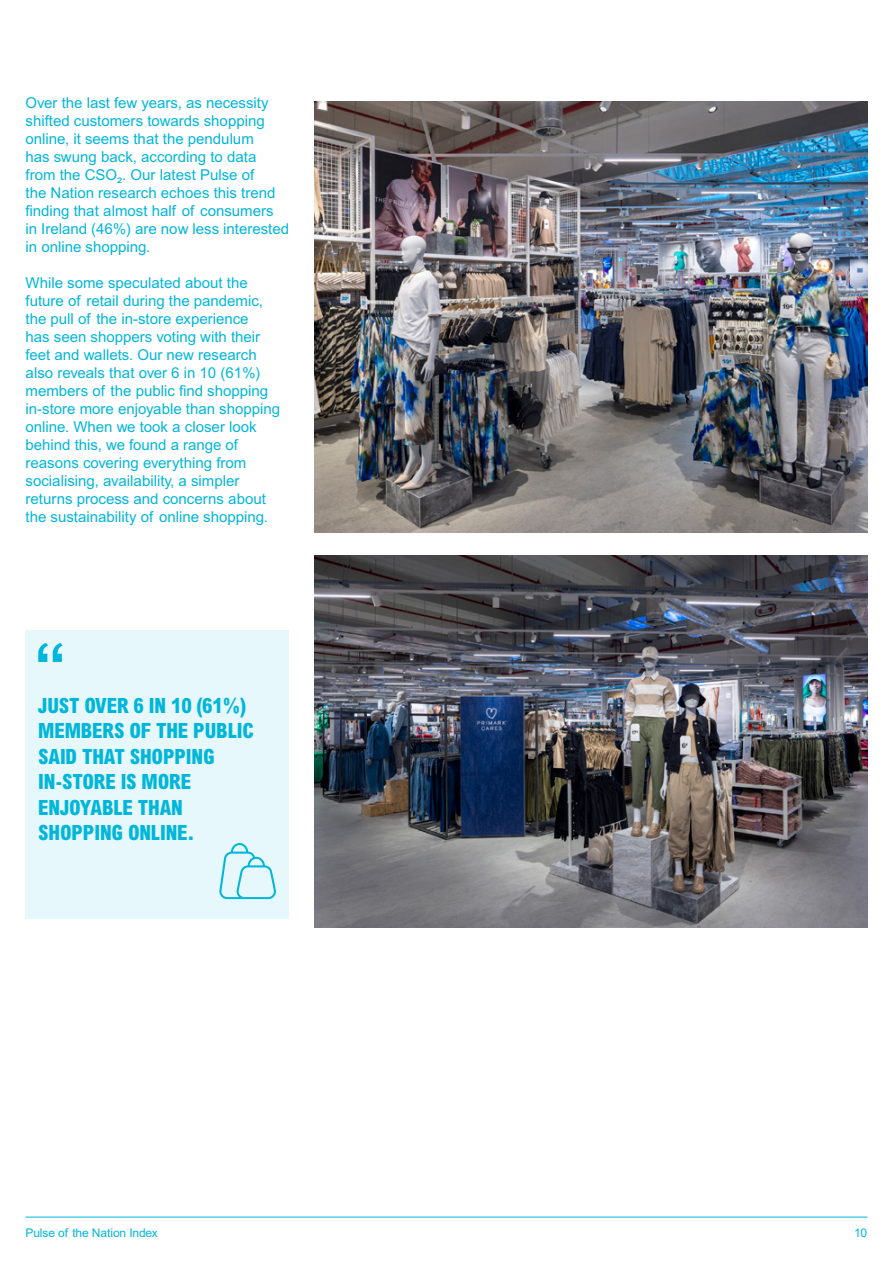
<style>
.page{position:relative;width:893px;height:1263px;background:#fff}
.page>*{position:absolute;margin:0;border:0;box-sizing:border-box;transform-origin:0 0}
.t1{font:800 condensed 21px/25.5px "Arial MT Pro";letter-spacing:-.01em;color:#00b6da}
.t2{font:15px/18px "Arial MT Pro";color:#00b6da}
.t3{font:12px "Arial MT Pro";letter-spacing:-.01em;color:#00b6da}
</style>
<div class="page">
<hr style="left:26px;top:1217px;width:841px;height:1px;background:#00b6da">
<div style="left:26px;top:630px;width:263px;height:288px;background:#e6f8fb"></div>
<svg style="left:38px;top:643px;width:25px;height:19px"></svg>
<svg style="left:219px;top:843px;width:57px;height:56px"></svg>
<img style="left:315px;top:556px;width:552px;height:371px">
<img style="left:315px;top:101px;width:552px;height:431px">
<p class="t2" style="left:26px;top:94px;width:265px">Over the last few years, as necessity shifted customers towards shopping online, it seems that the pendulum<br>has swung back, according to data from the CSO₂. Our latest Pulse of<br>the Nation research echoes this trend finding that almost half of consumers<br>in Ireland (46%) are now less interested in online shopping.</p>
<p class="t2" style="left:26px;top:274px;width:256px">While some speculated about the future of retail during the pandemic, the pull of the in-store experience<br>has seen shoppers voting with their feet and wallets. Our new research also reveals that over 6 in 10 (61%) members of the public find shopping in-store more enjoyable than shopping online. When we took a closer look behind this, we found a range of reasons covering everything from socialising, availability, a simpler returns process and concerns about the sustainability of online shopping.</p>
<h1 class="t1" style="left:38px;top:693px;width:217px">JUST OVER 6 IN 10 (61%)<br>MEMBERS OF THE PUBLIC<br>SAID THAT SHOPPING<br>IN-STORE IS MORE<br>ENJOYABLE THAN<br>SHOPPING ONLINE.</h1>
<p class="t3" style="left:26px;top:1226px;width:134px">Pulse of the Nation Index</p>
<p class="t3" style="left:854px;top:1226px;width:15px">10</p>
</div>
